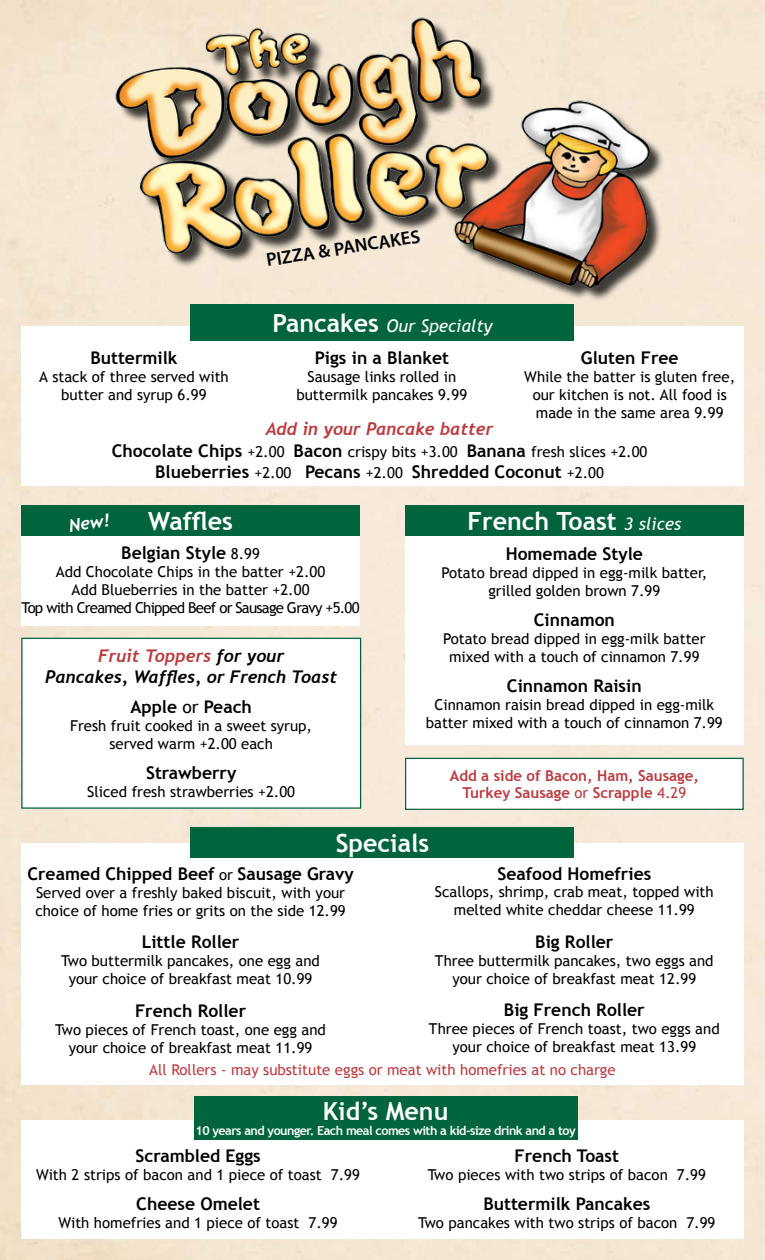
<style>
.page{position:relative;width:765px;height:1260px;background:#fff}
.page>*{position:absolute;margin:0;border:0;box-sizing:border-box;transform-origin:0 0}
.t1{font:700 25px "Trebuchet MS";color:#fff}
.t2{font:600 18.75px "Myriad Pro";color:#000}
.t3{font:700 17.5px "Trebuchet MS";color:#000}
.t4{font:italic 700 17.5px/21px "Trebuchet";color:#000;text-align:center}
.t5{font:italic 700 17.5px "Trebuchet";color:#bd3a3e}
.t6{font:italic 17.5px "Trebuchet MS";color:#fff}
.t7{font:italic 700 17.5px "Trebuchet";color:#fff}
.t8{font:15px/18px "Trebuchet MS";color:#000;text-align:center}
.t9{font:15px "Trebuchet MS";color:#bd3a3e}
.t10{font:700 15px/17.5px "Trebuchet MS";color:#bd3a3e;text-align:center}
.t11{font:700 12.5px "Trebuchet MS";letter-spacing:-.04em;color:#fff}
.s1{font-weight:700;font-style:normal;font-size:25px}
.s2{font-weight:700;font-size:17.5px}
.s3{font-weight:400;font-size:15px}
.s4{color:#bd3a3e}
.s5{font-weight:400}
.s6{font-weight:400;font-style:italic;font-size:17.5px}
</style>
<div class="page">
<img style="left:0;top:0;width:765px;height:1260px">
<div style="left:21px;top:326px;width:723px;height:160px;background:#fff"></div>
<div style="left:21px;top:843px;width:723px;height:242px;background:#fff"></div>
<div style="left:405px;top:527px;width:339px;height:218px;background:#fff"></div>
<img style="left:104px;top:5px;width:557px;height:300px">
<div style="left:405px;top:505px;width:339px;height:30px;background:#00643c"></div>
<div style="left:191px;top:828px;width:383px;height:30px;background:#00643c"></div>
<div style="left:21px;top:1121px;width:723px;height:118px;background:#fff"></div>
<div style="left:194px;top:1096px;width:384px;height:44px;background:#00643c"></div>
<div style="left:22px;top:638px;width:339px;height:170px;background:#fff"></div>
<div style="left:21px;top:638px;width:340px;height:171px;border:1px solid #00643c"></div>
<div style="left:21px;top:521px;width:339px;height:105px;background:#fff"></div>
<div style="left:21px;top:505px;width:339px;height:30px;background:#00643c"></div>
<div style="left:406px;top:758px;width:337px;height:51px;background:#fff"></div>
<div style="left:405px;top:758px;width:339px;height:52px;border:1px solid #00643c"></div>
<div style="left:191px;top:305px;width:383px;height:36px;background:#00643c"></div>
<p class="t2" style="left:265px;top:248px;width:157px;rotate:-9deg">PIZZA &amp; PANCAKES</p>
<p class="t3" style="left:90px;top:347px;width:89px">Buttermilk</p>
<p class="t8" style="left:39px;top:368px;width:191px">A stack of three served with butter and syrup 6.99</p>
<p class="t6" style="left:273px;top:315px;width:221px"><span class="s1">Pancakes</span> Our Specialty</p>
<p class="t3" style="left:315px;top:347px;width:136px">Pigs in a Blanket</p>
<p class="t8" style="left:296px;top:368px;width:172px">Sausage links rolled in buttermilk pancakes 9.99</p>
<p class="t3" style="left:581px;top:347px;width:99px">Gluten Free</p>
<p class="t8" style="left:524px;top:368px;width:212px">While the batter is gluten free, our kitchen is not. All food is made in the same area 9.99</p>
<p class="t5" style="left:266px;top:418px;width:229px">Add in your Pancake batter</p>
<p class="t8" style="left:112px;top:442px;width:537px"><span class="s2">Chocolate Chips</span> +2.00 <span class="s2">Bacon</span> crispy bits +3.00 <span class="s2">Banana</span> fresh slices +2.00</p>
<p class="t3" style="left:155px;top:460px;width:450px">Blueberries <span class="s3">+2.00</span> Pecans <span class="s3">+2.00</span> Shredded Coconut <span class="s3">+2.00</span></p>
<p class="t7" style="left:67px;top:515px;width:43px;rotate:-8deg">New!</p>
<h1 class="t1" style="left:148px;top:505px;width:86px">Waffles</h1>
<p class="t3" style="left:121px;top:542px;width:140px">Belgian Style <span class="s3">8.99</span></p>
<p class="t8" style="left:22px;top:563px;width:339px">Add Chocolate Chips in the batter +2.00<br>Add Blueberries in the batter +2.00<br>Top with Creamed Chipped Beef or Sausage Gravy +5.00</p>
<p class="t4" style="left:45px;top:646px;width:293px"><span class="s4">Fruit Toppers</span> for your<br>Pancakes, Waffles, or French Toast</p>
<p class="t3" style="left:130px;top:696px;width:123px">Apple <span class="s5">or</span> Peach</p>
<p class="t8" style="left:70px;top:717px;width:243px">Fresh fruit cooked in a sweet syrup, served warm +2.00 each</p>
<p class="t3" style="left:146px;top:762px;width:92px">Strawberry</p>
<p class="t8" style="left:87px;top:783px;width:209px">Sliced fresh strawberries +2.00</p>
<h1 class="t1" style="left:467px;top:505px;width:215px">French Toast <span class="s6">3 slices</span></h1>
<p class="t3" style="left:506px;top:542px;width:139px">Homemade Style</p>
<p class="t8" style="left:441px;top:563px;width:268px">Potato bread dipped in egg-milk batter, grilled golden brown 7.99</p>
<p class="t3" style="left:534px;top:608px;width:83px">Cinnamon</p>
<p class="t8" style="left:443px;top:629px;width:264px">Potato bread dipped in egg-milk batter mixed with a touch of cinnamon 7.99</p>
<p class="t3" style="left:507px;top:674px;width:136px">Cinnamon Raisin</p>
<p class="t8" style="left:426px;top:695px;width:299px">Cinnamon raisin bread dipped in egg-milk batter mixed with a touch of cinnamon 7.99</p>
<p class="t10" style="left:450px;top:767px;width:251px">Add a side of Bacon, Ham, Sausage,<br>Turkey Sausage <span class="s5">or</span> Scrapple <span class="s5">4.29</span></p>
<h1 class="t1" style="left:336px;top:827px;width:95px">Specials</h1>
<p class="t3" style="left:27px;top:863px;width:328px">Creamed Chipped Beef <span class="s3">or</span> Sausage Gravy</p>
<p class="t8" style="left:35px;top:884px;width:312px;text-align:left">Served over a freshly baked biscuit, with your choice of home fries or grits on the side 12.99</p>
<p class="t3" style="left:142px;top:931px;width:99px">Little Roller</p>
<p class="t8" style="left:61px;top:952px;width:260px">Two buttermilk pancakes, one egg and your choice of breakfast meat 10.99</p>
<p class="t3" style="left:135px;top:1000px;width:113px">French Roller</p>
<p class="t8" style="left:55px;top:1021px;width:272px">Two pieces of French toast, one egg and your choice of breakfast meat 11.99</p>
<p class="t3" style="left:497px;top:863px;width:155px">Seafood Homefries</p>
<p class="t8" style="left:435px;top:883px;width:280px">Scallops, shrimp, crab meat, topped with melted white cheddar cheese 11.99</p>
<p class="t3" style="left:535px;top:931px;width:80px">Big Roller</p>
<p class="t8" style="left:435px;top:952px;width:280px">Three buttermilk pancakes, two eggs and your choice of breakfast meat 12.99</p>
<p class="t3" style="left:504px;top:999px;width:142px">Big French Roller</p>
<p class="t8" style="left:429px;top:1020px;width:292px">Three pieces of French toast, two eggs and your choice of breakfast meat 13.99</p>
<p class="t9" style="left:149px;top:1061px;width:468px">All Rollers - may substitute eggs or meat with homefries at no charge</p>
<h1 class="t1" style="left:323px;top:1095px;width:127px">Kid’s Menu</h1>
<p class="t11" style="left:196px;top:1122px;width:382px">10 years and younger. Each meal comes with a kid-size drink and a toy</p>
<p class="t3" style="left:136px;top:1145px;width:127px">Scrambled Eggs</p>
<p class="t8" style="left:36px;top:1166px;width:325px">With 2 strips of bacon and 1 piece of toast 7.99</p>
<p class="t3" style="left:136px;top:1193px;width:125px">Cheese Omelet</p>
<p class="t8" style="left:58px;top:1214px;width:281px">With homefries and 1 piece of toast 7.99</p>
<p class="t3" style="left:515px;top:1145px;width:106px">French Toast</p>
<p class="t8" style="left:428px;top:1166px;width:280px">Two pieces with two strips of bacon 7.99</p>
<p class="t3" style="left:483px;top:1193px;width:169px">Buttermilk Pancakes</p>
<p class="t8" style="left:418px;top:1214px;width:299px">Two pancakes with two strips of bacon 7.99</p>
</div>
